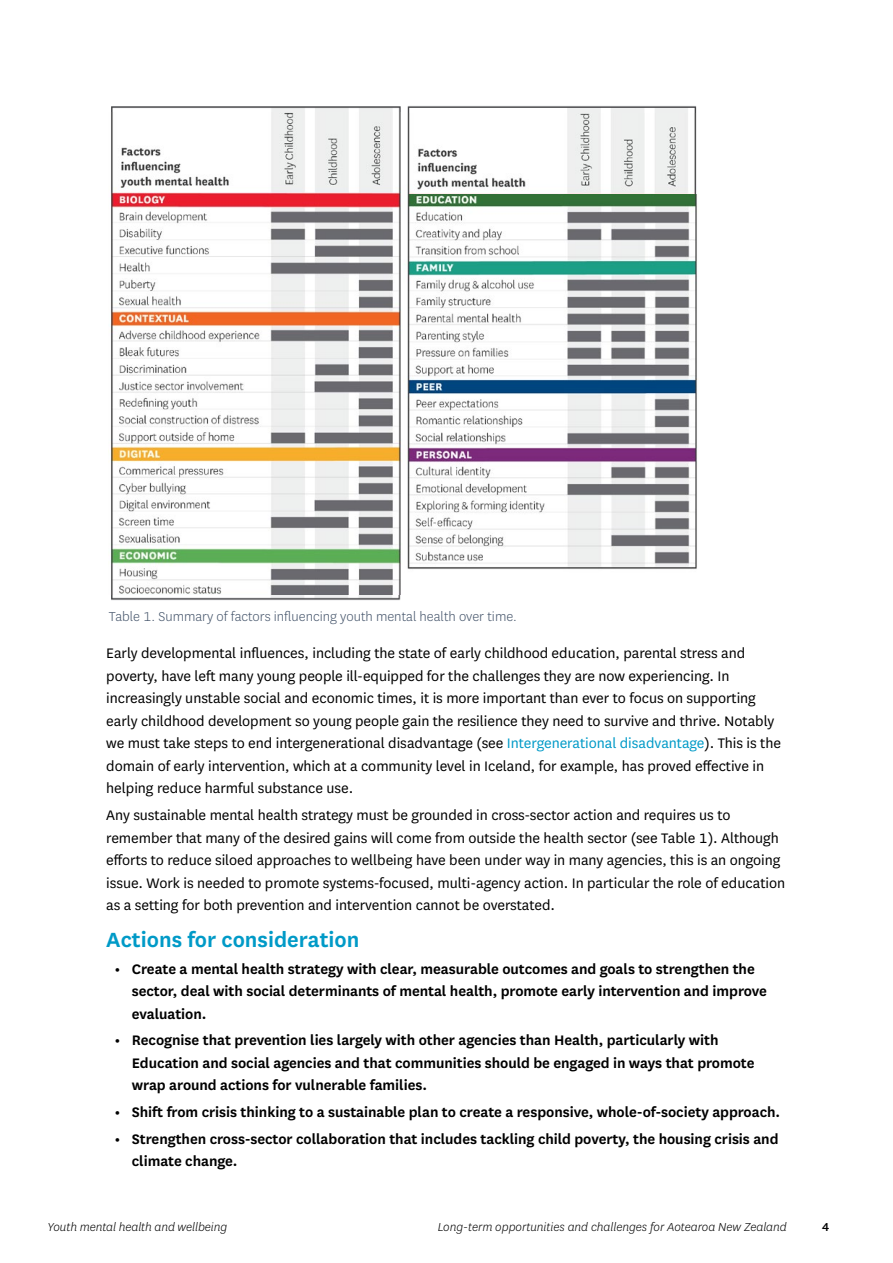
<style>
.page{position:relative;width:893px;height:1263px;background:#fff}
.page>*{position:absolute;margin:0;border:0;box-sizing:border-box;transform-origin:0 0}
.t1{font:600 24px "National";color:#009ac7}
.t2{font:16.2px/22.5px "National";letter-spacing:-.005em;color:#000}
.t3{font:600 16.2px/22.5px "National";letter-spacing:-.005em;color:#000}
.t4{font:300 15px "National";color:#44546a}
.t5{font:italic 300 13.5px "National";color:#000}
.t6{font:500 13.5px "National";color:#000}
.s1{color:#009ac7}
.s2{font-weight:900}
</style>
<div class="page">
<img style="left:111px;top:112px;width:587px;height:484px">
<img style="left:111px;top:106px;width:586px;height:6px">
<img style="left:111px;top:596px;width:290px;height:5px">
<p class="t4" style="left:109px;top:607px;width:409px">Table 1. Summary of factors influencing youth mental health over time.</p>
<p class="t2" style="left:106px;top:641px;width:676px">Early developmental influences, including the state of early childhood education, parental stress and poverty, have left many young people ill-equipped for the challenges they are now experiencing. In increasingly unstable social and economic times, it is more important than ever to focus on supporting early childhood development so young people gain the resilience they need to survive and thrive. Notably we must take steps to end intergenerational disadvantage (see <span class="s1">Intergenerational disadvantage</span>). This is the domain of early intervention, which at a community level in Iceland, for example, has proved effective in helping reduce harmful substance use.</p>
<p class="t2" style="left:106px;top:803px;width:680px">Any sustainable mental health strategy must be grounded in cross-sector action and requires us to remember that many of the desired gains will come from outside the health sector (see Table 1). Although efforts to reduce siloed approaches to wellbeing have been under way in many agencies, this is an ongoing issue. Work is needed to promote systems-focused, multi-agency action. In particular the role of education as a setting for both prevention and intervention cannot be overstated.</p>
<h1 class="t1" style="left:106px;top:923px;width:255px">Actions for consideration</h1>
<p class="t3" style="left:132px;top:956px;width:637px;text-indent:-16px"><span class="s2">·</span> Create a mental health strategy with clear, measurable outcomes and goals to strengthen the sector, deal with social determinants of mental health, promote early intervention and improve evaluation.</p>
<p class="t3" style="left:132px;top:1028px;width:624px;text-indent:-16px"><span class="s2">·</span> Recognise that prevention lies largely with other agencies than Health, particularly with<br>Education and social agencies and that communities should be engaged in ways that promote wrap around actions for vulnerable families.</p>
<p class="t3" style="left:115px;top:1098px;width:666px;line-height:26.7px"><span class="s2">·</span> Shift from crisis thinking to a sustainable plan to create a responsive, whole-of-society approach. <span class="s2">·</span> Strengthen cross-sector collaboration that includes tackling child poverty, the housing crisis and</p>
<p class="t3" style="left:132px;top:1149px;width:107px">climate change.</p>
<p class="t5" style="left:48px;top:1219px;width:181px">Youth mental health and wellbeing</p>
<p class="t5" style="left:438px;top:1219px;width:351px">Long-term opportunities and challenges for Aotearoa New Zealand</p>
<p class="t6" style="left:822px;top:1218px;width:9px">4</p>
</div>
